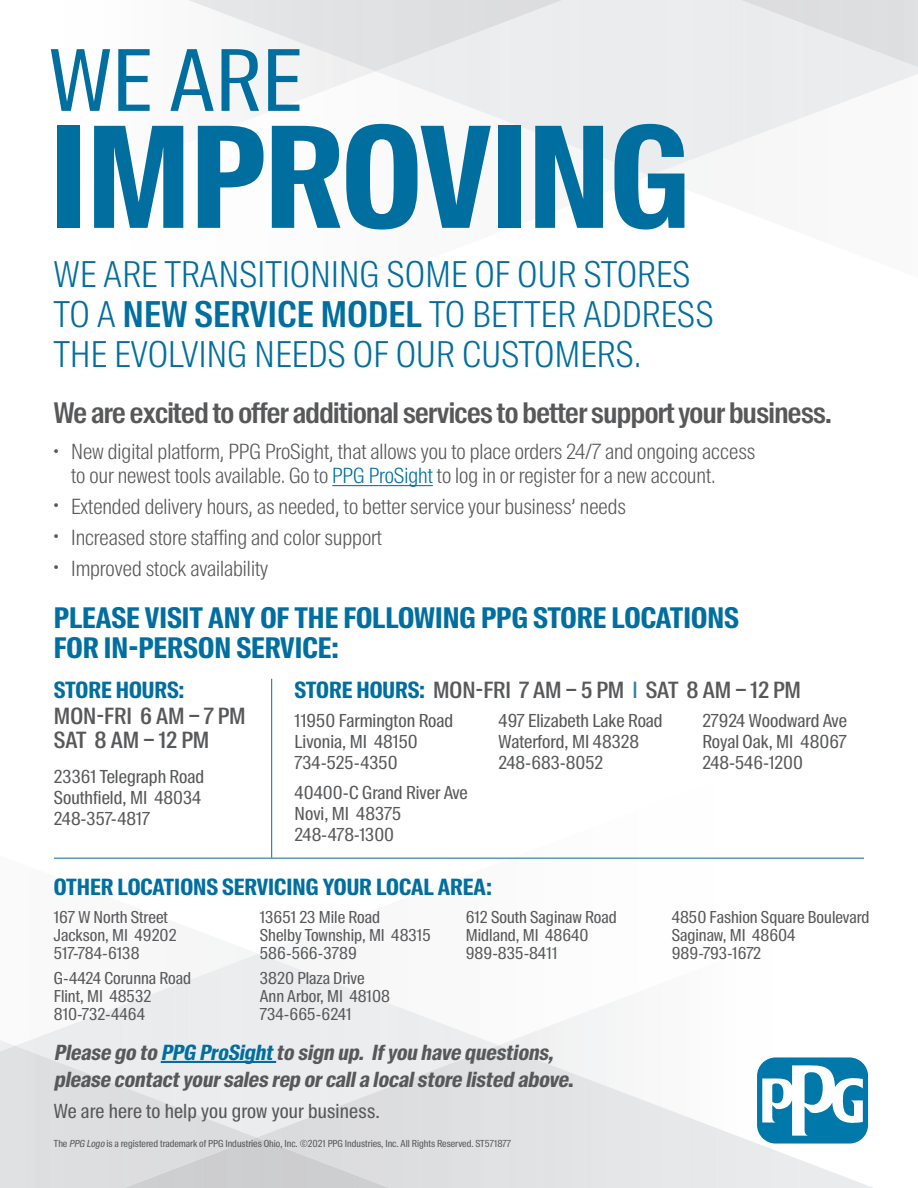
<style>
.page{position:relative;width:918px;height:1188px;background:#fff}
.page>*{position:absolute;margin:0;border:0;box-sizing:border-box;transform-origin:0 0}
.t1{font:700 140.7px "Suisse Intl Cond";letter-spacing:-.005em;color:#006e9f}
.t2{font:85.05px "Suisse Intl Cond";color:#006e9f}
.t3{font:300 35.7px/40px "Suisse Intl Cond";letter-spacing:.01em;color:#006e9f}
.t4{font:600 28.5px "Suisse Intl Cond";letter-spacing:-.02em;color:#57585a}
.t5{font:700 28.5px/30px "Suisse Intl Cond";color:#006e9f}
.t6{font:500 22.5px/24.8px "Suisse Intl Cond";color:#57585a}
.t7{font:700 22.5px "Suisse Intl Cond";color:#006e9f}
.t8{font:300 21px/24px "Suisse Intl Cond";color:#57585a}
.t9{font:italic 700 21px/27px "Suisse Intl Cond";color:#57585a}
.t10{font:19.5px "Suisse Intl Cond";letter-spacing:.01em;color:#57585a}
.t11{font:18px/21px "Suisse Intl Cond";color:#57585a}
.t12{font:16.5px/18px "Suisse Intl Cond";color:#57585a}
.t13{font:9.75px "Suisse Intl Cond";color:#57585a}
.s1{font-weight:600}
.s2{color:#006e9f}
.s3{font-weight:700;color:#006e9f}
.s4{color:#2b80ac}
.s5{font-style:normal;font-size:22.5px}
.s6{font-style:italic}
</style>
<div class="page">
<img style="left:0;top:1040px;width:15px;height:123px">
<img style="left:89px;top:1137px;width:336px;height:51px">
<div style="left:753px;top:1054px;width:119px;height:94px;background:#fff;border-radius:23px"></div>
<div style="left:757px;top:1057px;width:111px;height:87px;background:#0078aa;border-radius:19px"></div>
<svg style="left:762px;top:1063px;width:101px;height:73px"></svg>
<hr style="left:332px;top:485px;width:101px;height:1px;background:#006e9f">
<hr style="left:54px;top:858px;width:810px;height:1px;background:#006e9f">
<hr style="left:161px;top:1061px;width:115px;height:2px;background:#006e9f">
<hr style="left:271px;top:679px;width:1px;height:179px;background:#006e9f">
<p class="t2" style="left:50px;top:32px;width:253px">WE ARE</p>
<p class="t1" style="left:50px;top:96px;width:643px">IMPROVING</p>
<p class="t3" style="left:54px;top:255px;width:661px">WE ARE TRANSITIONING SOME OF OUR STORES<br>TO A <span class="s1">NEW SERVICE MODEL</span> TO BETTER ADDRESS<br>THE EVOLVING NEEDS OF OUR CUSTOMERS.</p>
<p class="t4" style="left:54px;top:396px;width:779px">We are excited to offer additional services to better support your business.</p>
<p class="t8" style="left:71px;top:440px;width:686px;text-indent:-17px"><sup>•</sup> New digital platform, PPG ProSight, that allows you to place orders 24/7 and ongoing access to our newest tools available. Go to <span class="s2">PPG ProSight</span> to log in or register for a new account.</p>
<p class="t8" style="left:54px;top:495px;width:574px"><sup>•</sup> Extended delivery hours, as needed, to better service your business’ needs</p>
<p class="t8" style="left:54px;top:525px;width:330px"><sup>•</sup> Increased store staffing and color support</p>
<p class="t8" style="left:54px;top:556px;width:216px"><sup>•</sup> Improved stock availability</p>
<p class="t5" style="left:54px;top:604px;width:687px">PLEASE VISIT ANY OF THE FOLLOWING PPG STORE LOCATIONS<br>FOR IN-PERSON SERVICE:</p>
<p class="t6" style="left:54px;top:678px;width:193px"><span class="s3">STORE HOURS:<br></span>MON-FRI 6 AM – 7 PM<br>SAT 8 AM – 12 PM</p>
<p class="t11" style="left:54px;top:767px;width:152px">23361 Telegraph Road<br>Southfield, MI 48034<br>248-357-4817</p>
<p class="t6" style="left:295px;top:678px;width:508px"><span class="s3">STORE HOURS:</span> MON-FRI 7 AM – 5 PM <span class="s4">|</span> SAT 8 AM – 12 PM</p>
<p class="t11" style="left:295px;top:711px;width:160px">11950 Farmington Road<br>Livonia, MI 48150<br>734-525-4350</p>
<p class="t11" style="left:295px;top:782px;width:175px">40400-C Grand River Ave<br>Novi, MI 48375<br>248-478-1300</p>
<p class="t11" style="left:499px;top:711px;width:166px">497 Elizabeth Lake Road<br>Waterford, MI 48328<br>248-683-8052</p>
<p class="t11" style="left:702px;top:711px;width:146px;text-align:justify">27924 Woodward Ave Royal Oak, MI 48067<br>248-546-1200</p>
<p class="t7" style="left:54px;top:874px;width:439px">OTHER LOCATIONS SERVICING YOUR LOCAL AREA:</p>
<p class="t12" style="left:54px;top:908px;width:124px">167 W North Street<br>Jackson, MI 49202<br>517-784-6138</p>
<p class="t12" style="left:54px;top:969px;width:139px">G-4424 Corunna Road<br>Flint, MI 48532<br>810-732-4464</p>
<p class="t12" style="left:260px;top:908px;width:172px">13651 23 Mile Road<br>Shelby Township, MI 48315<br>586-566-3789</p>
<p class="t12" style="left:260px;top:969px;width:132px">3820 Plaza Drive<br>Ann Arbor, MI 48108<br>734-665-6241</p>
<p class="t12" style="left:466px;top:908px;width:153px">612 South Saginaw Road<br>Midland, MI 48640<br>989-835-8411</p>
<p class="t12" style="left:672px;top:908px;width:199px">4850 Fashion Square Boulevard<br>Saginaw, MI 48604<br>989-793-1672</p>
<p class="t9" style="left:54px;top:1039px;width:521px">Please go to <span class="s2">PPG ProSight</span>to sign up. Ifyou have questions, please contactyoursales rep orcalla localstore listed above<span class="s5">.</span></p>
<p class="t10" style="left:54px;top:1100px;width:327px">We are here to help you grow your business.</p>
<p class="t13" style="left:54px;top:1138px;width:459px">The <span class="s6">PPG Logo</span> is a registered trademark of PPG Industries Ohio, Inc. ©2021 PPG Industries, Inc. All Rights Reserved. ST571877</p>
</div>
